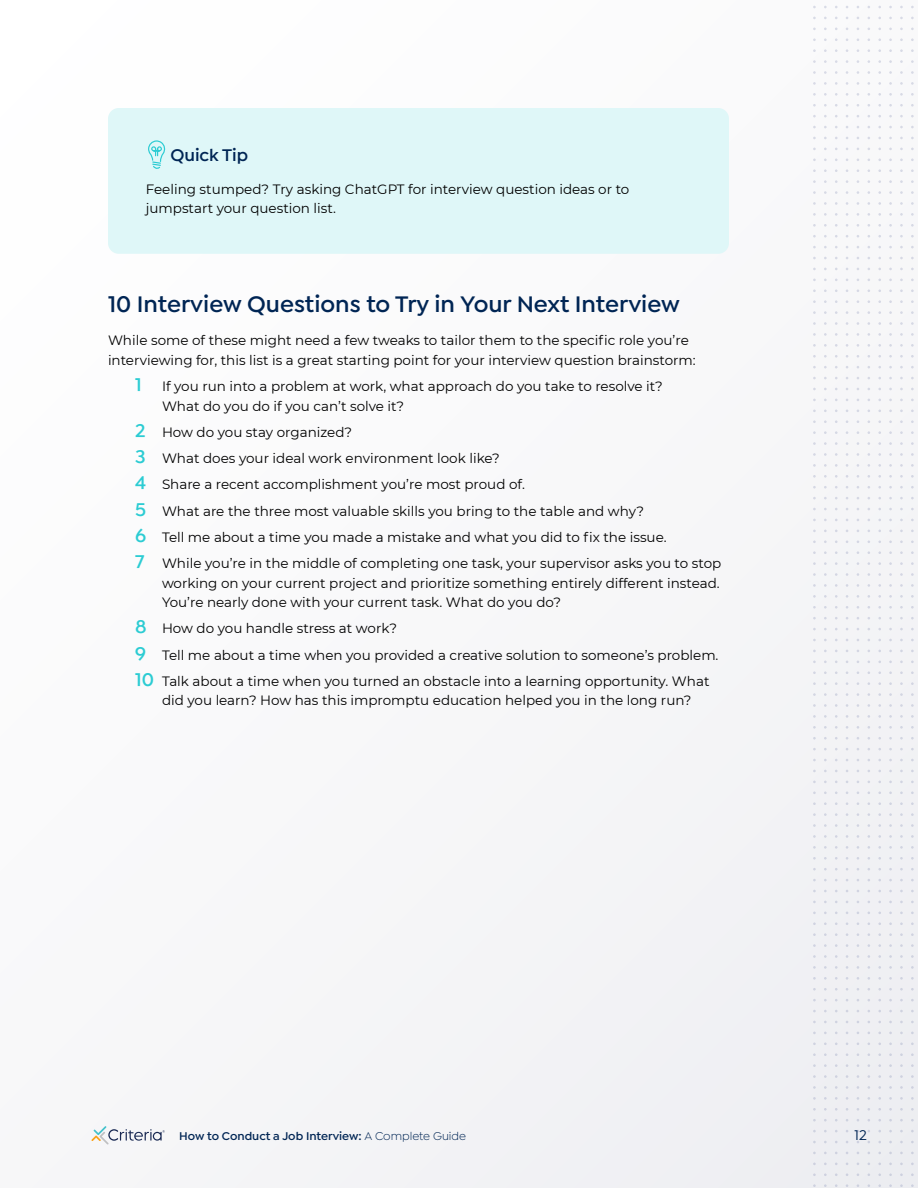
<style>
.page{position:relative;width:918px;height:1188px;background:#f8f8f9}
.page>*{position:absolute;margin:0;border:0;box-sizing:border-box;transform-origin:0 0}
.t1{font:600 24px "Isidora Sans";color:#002554}
.t2{font:600 18px "Isidora Sans";color:#002554}
.t3{font:500 15px "Isidora Sans";color:#002554}
.t4{font:13.5px/26.2px "Montserrat";color:#000}
.t5{font:600 12px "Isidora Sans";color:#002554}
.s1{font-family:"Isidora Sans";font-weight:600;font-size:19.5px;color:#2cccd3}
.s2{font-weight:400}
</style>
<div class="page">
<svg style="left:92px;top:1126px;width:73px;height:19px"></svg>
<div style="left:108px;top:108px;width:621px;height:146px;background:#dff7f8;border-radius:11px"></div>
<svg style="left:148px;top:140px;width:18px;height:29px"></svg>
<h2 class="t2" style="left:170px;top:144px;width:79px">Quick Tip</h2>
<p class="t4" style="left:146px;top:179px;width:485px;line-height:19.5px">Feeling stumped? Try asking ChatGPT for interview question ideas or to jumpstart your question list.</p>
<h1 class="t1" style="left:108px;top:290px;width:573px">10 Interview Questions to Try in Your Next Interview</h1>
<p class="t4" style="left:108px;top:330px;width:589px;line-height:19.5px">While some of these might need a few tweaks to tailor them to the specific role you’re interviewing for, this list is a great starting point for your interview question brainstorm:</p>
<p class="t4" style="left:162px;top:376px;width:502px;line-height:19.5px;text-indent:-27px"><span class="s1">1</span> If you run into a problem at work, what approach do you take to resolve it?<br>What do you do if you can’t solve it?</p>
<p class="t4" style="left:135px;top:418px;width:588px"><span class="s1">2</span> How do you stay organized?<br><span class="s1">3</span> What does your ideal work environment look like?<br><span class="s1">4</span> Share a recent accomplishment you’re most proud of.<br><span class="s1">5</span> What are the three most valuable skills you bring to the table and why?<br><span class="s1">6</span> Tell me about a time you made a mistake and what you did to fix the issue.<br><span class="s1">7</span> While you’re in the middle of completing one task, your supervisor asks you to stop</p>
<p class="t4" style="left:162px;top:572px;width:559px;line-height:19.5px">working on your current project and prioritize something entirely different instead.<br>You’re nearly done with your current task. What do you do?</p>
<p class="t4" style="left:135px;top:615px;width:585px"><span class="s1">8</span> How do you handle stress at work?<br><span class="s1">9</span> Tell me about a time when you provided a creative solution to someone’s problem.<br><span class="s1">10</span> Talk about a time when you turned an obstacle into a learning opportunity. What</p>
<p class="t4" style="left:162px;top:687px;width:531px">did you learn? How has this impromptu education helped you in the long run?</p>
<p class="t5" style="left:179px;top:1129px;width:288px">How to Conduct a Job Interview: <span class="s2">A Complete Guide</span></p>
<p class="t3" style="left:854px;top:1127px;width:14px">12</p>
</div>
